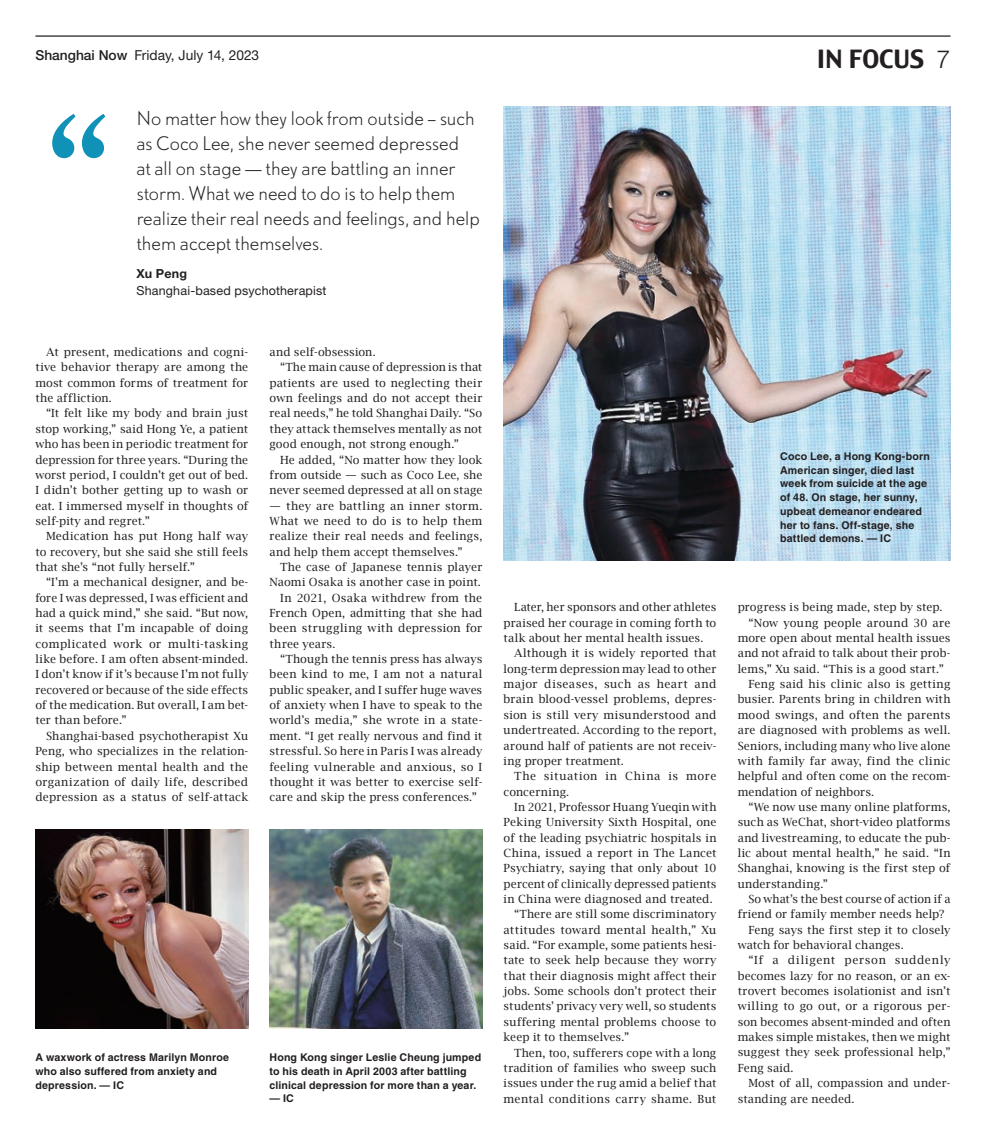
<style>
.page{position:relative;width:986px;height:1138px;background:#fff}
.page>*{position:absolute;margin:0;border:0;box-sizing:border-box;transform-origin:0 0}
._1_q-marks{font:162.5px "Century Old Style Std";color:#1092b8}
.t1{font:25px "Charcoal";color:#231f20}
._1_quote-1{font:300 17.5px/25px "DTL Nobel T";letter-spacing:-.015em;color:#231f20}
.t2{font:13.75px "Helvetica Neue LT Std";color:#231f20}
._1_quote-3{font:12.5px "Helvetica Neue LT Std";letter-spacing:.015em;color:#231f20}
._1_quote-2{font:700 12.5px "Helvetica Neue LT Std";letter-spacing:.015em;color:#231f20}
._0_body{font:11.25px/15.4px "Lucida Bright";letter-spacing:.01em;color:#231f20;text-align:justify}
._0_body-2{font:11.25px/15.4px "Lucida Bright";letter-spacing:.045em;color:#231f20}
._1_caption{font:700 10.62px/13.8px "Helvetica LT Std";letter-spacing:.01em;color:#231f20}
.s1{font-weight:500}
.s2{font-family:"Helvetica Neue LT Std";font-weight:300}
</style>
<div class="page">
<hr style="left:35px;top:35px;width:915px;height:2px;background:#231f20">
<img style="left:503px;top:106px;width:447px;height:454px">
<img style="left:35px;top:829px;width:213px;height:199px">
<img style="left:269px;top:829px;width:213px;height:199px">
<p class="t2" style="left:35px;top:47px;width:225px"><span class="s1">Shanghai Now</span> Friday, July 14, 2023</p>
<p class="t1" style="left:816px;top:43px;width:136px">IN FOCUS <span class="s2">7</span></p>
<p class="_1_q-marks" style="left:46px;top:71px;width:66px">“</p>
<p class="_1_quote-1" style="left:136px;top:106px;width:345px">No matter how they look from outside – such as Coco Lee, she never seemed depressed<br>at all on stage — they are battling an inner storm. What we need to do is to help them realize their real needs and feelings, and help them accept themselves.</p>
<p class="_1_quote-2" style="left:136px;top:266px;width:52px">Xu Peng</p>
<p class="_1_quote-3" style="left:136px;top:283px;width:192px">Shanghai-based psychotherapist</p>
<p class="_0_body" style="left:35px;top:344px;width:214px;text-indent:11px">At present, medications and cogni&shy;tive behavior therapy are among the most common forms of treatment for the affliction.</p>
<p class="_0_body" style="left:35px;top:406px;width:214px;text-indent:11px">“It felt like my body and brain just stop working,” said Hong Ye, a patient who has been in periodic treatment for depression for three years. “During the worst period, I couldn’t get out of bed.<br>I didn’t bother getting up to wash or eat. I immersed myself in thoughts of self-pity and regret.”</p>
<p class="_0_body" style="left:35px;top:528px;width:214px;text-indent:11px">Medication has put Hong half way to recovery, but she said she still feels that she’s “not fully herself.”</p>
<p class="_0_body" style="left:35px;top:574px;width:214px;text-indent:11px">“I’m a mechanical designer, and be&shy;fore I was depressed, I was efficient and had a quick mind,” she said. “But now, it seems that I’m incapable of doing complicated work or multi-tasking like before. I am often absent-minded.<br>I don’t know if it’s because I’m not fully recovered or because of the side effects of the medication. But overall, I am bet&shy;ter than before.”</p>
<p class="_0_body" style="left:35px;top:728px;width:214px;text-indent:11px">Shanghai-based psychotherapist Xu Peng, who specializes in the relation&shy;ship between mental health and the organization of daily life, described depression as a status of self-attack</p>
<p class="_0_body" style="left:269px;top:344px;width:108px">and self-obsession.</p>
<p class="_0_body" style="left:269px;top:360px;width:214px;text-indent:11px">“The main cause of depression is that patients are used to neglecting their own feelings and do not accept their real needs,” he told Shanghai Daily. “So they attack themselves mentally as not good enough, not strong enough.”</p>
<p class="_0_body" style="left:269px;top:452px;width:214px;text-indent:11px">He added, “No matter how they look from outside — such as Coco Lee, she never seemed depressed at all on stage</p>
<p class="_0_body" style="left:269px;top:498px;width:214px">— they are battling an inner storm.<br>What we need to do is to help them realize their real needs and feelings, and help them accept themselves.”</p>
<p class="_0_body" style="left:269px;top:559px;width:214px;text-align:right">The case of Japanese tennis player<br>Naomi Osaka is another case in point.</p>
<p class="_0_body" style="left:269px;top:590px;width:214px;text-indent:11px">In 2021, Osaka withdrew from the French Open, admitting that she had been struggling with depression for three years.</p>
<p class="_0_body" style="left:269px;top:651px;width:214px;text-indent:11px">“Though the tennis press has always been kind to me, I am not a natural public speaker, and I suffer huge waves of anxiety when I have to speak to the world’s media,” she wrote in a state&shy;ment. “I get really nervous and find it stressful. So here in Paris I was already feeling vulnerable and anxious, so I thought it was better to exercise self&shy;care and skip the press conferences.”</p>
<p class="_1_caption" style="left:35px;top:1050px;width:195px">A waxwork of actress Marilyn Monroe who also suffered from anxiety and depression. — IC</p>
<p class="_1_caption" style="left:269px;top:1050px;width:213px">Hong Kong singer Leslie Cheung jumped to his death in April 2003 after battling clinical depression for more than a year.</p>
<p class="_1_caption" style="left:269px;top:1091px;width:26px">— IC</p>
<p class="_0_body" style="left:503px;top:599px;width:214px;text-indent:11px">Later, her sponsors and other athletes praised her courage in coming forth to talk about her mental health issues.</p>
<p class="_0_body" style="left:503px;top:645px;width:214px;text-indent:11px">Although it is widely reported that long-term depression may lead to other major diseases, such as heart and brain blood-vessel problems, depres&shy;sion is still very misunderstood and undertreated. According to the report, around half of patients are not receiv&shy;ing proper treatment.</p>
<p class="_0_body-2" style="left:503px;top:768px;width:214px;text-indent:11px">The situation in China is more concerning.</p>
<p class="_0_body" style="left:503px;top:799px;width:214px;text-indent:11px">In 2021, Professor Huang Yueqin with Peking University Sixth Hospital, one of the leading psychiatric hospitals in China, issued a report in The Lancet Psychiatry, saying that only about 10 percent of clinically depressed patients in China were diagnosed and treated.</p>
<p class="_0_body" style="left:503px;top:906px;width:214px;text-indent:11px">“There are still some discriminatory attitudes toward mental health,” Xu said. “For example, some patients hesi&shy;tate to seek help because they worry that their diagnosis might affect their jobs. Some schools don’t protect their students’ privacy very well, so students suffering mental problems choose to keep it to themselves.”</p>
<p class="_0_body" style="left:503px;top:1044px;width:214px;text-indent:11px">Then, too, sufferers cope with a long tradition of families who sweep such issues under the rug amid a belief that mental conditions carry shame. But</p>
<p class="_1_caption" style="left:779px;top:449px;width:151px">Coco Lee, a Hong Kong-born<br>American singer, died last week from suicide at the age of 48. On stage, her sunny, upbeat demeanor endeared her to fans. Off-stage, she battled demons. — IC</p>
<p class="_0_body" style="left:737px;top:599px;width:206px">progress is being made, step by step.</p>
<p class="_0_body" style="left:737px;top:615px;width:214px;text-indent:11px">“Now young people around 30 are more open about mental health issues and not afraid to talk about their prob&shy;lems,” Xu said. “This is a good start.”</p>
<p class="_0_body" style="left:737px;top:676px;width:214px;text-indent:11px">Feng said his clinic also is getting busier. Parents bring in children with mood swings, and often the parents are diagnosed with problems as well.<br>Seniors, including many who live alone with family far away, find the clinic helpful and often come on the recom&shy;mendation of neighbors.</p>
<p class="_0_body" style="left:737px;top:799px;width:214px;text-indent:11px">“We now use many online platforms, such as WeChat, short-video platforms and livestreaming, to educate the pub&shy;lic about mental health,” he said. “In Shanghai, knowing is the first step of understanding.”</p>
<p class="_0_body" style="left:737px;top:891px;width:214px;text-indent:11px">So what’s the best course of action if a friend or family member needs help?</p>
<p class="_0_body" style="left:737px;top:921px;width:214px;text-indent:11px">Feng says the first step it to closely watch for behavioral changes.</p>
<p class="_0_body" style="left:737px;top:952px;width:214px;text-indent:11px">“If a diligent person suddenly becomes lazy for no reason, or an ex&shy;trovert becomes isolationist and isn’t willing to go out, or a rigorous per&shy;son becomes absent-minded and often makes simple mistakes, then we might suggest they seek professional help,” Feng said.</p>
<p class="_0_body" style="left:737px;top:1075px;width:214px;text-indent:11px">Most of all, compassion and under&shy;standing are needed.</p>
</div>
